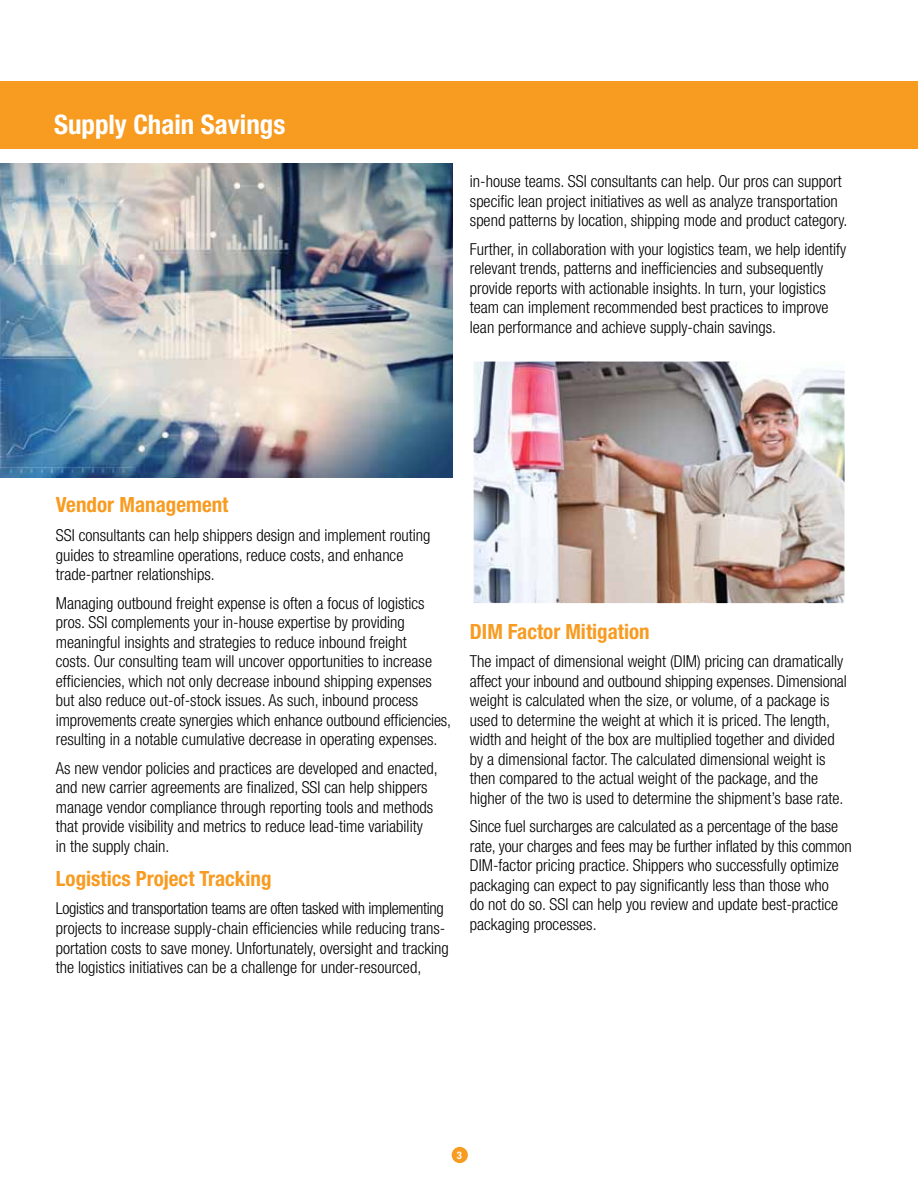
<style>
.page{position:relative;width:918px;height:1188px;background:#fff}
.page>*{position:absolute;margin:0;border:0;box-sizing:border-box;transform-origin:0 0}
.t1{font:700 condensed 27px "Helvetica Neue LT Std";color:#fff}
.t2{font:700 condensed 21px "Helvetica Neue LT Std";color:#f89b21}
.t3{font:300 condensed 16.5px/19.5px "Helvetica Neue LT Std";color:#000}
.t4{font:700 condensed 10.5px "Helvetica Neue LT Std";color:#fff}
</style>
<div class="page">
<div style="left:0;top:81px;width:918px;height:67px;background:#f89b21"></div>
<img style="left:0;top:163px;width:453px;height:314px">
<div style="left:452px;top:1147px;width:16px;height:16px;background:#f89b21;border-radius:50%"></div>
<img style="left:475px;top:363px;width:368px;height:239px">
<div style="left:468px;top:356px;width:382px;height:253px;border:6px solid #fff"></div>
<h1 class="t1" style="left:54px;top:108px;width:233px">Supply Chain Savings</h1>
<p class="t3" style="left:470px;top:172px;width:379px">in-house teams. SSI consultants can help. Our pros can support specific lean project initiatives as well as analyze transportation spend patterns by location, shipping mode and product category.</p>
<p class="t3" style="left:470px;top:239px;width:378px">Further, in collaboration with your logistics team, we help identify relevant trends, patterns and inefficiencies and subsequently provide reports with actionable insights. In turn, your logistics team can implement recommended best practices to improve lean performance and achieve supply-chain savings.</p>
<p class="t2" style="left:56px;top:492px;width:174px">Vendor Management</p>
<p class="t3" style="left:56px;top:525px;width:376px">SSI consultants can help shippers design and implement routing guides to streamline operations, reduce costs, and enhance trade-partner relationships.</p>
<p class="t3" style="left:56px;top:593px;width:397px">Managing outbound freight expense is often a focus of logistics pros. SSI complements your in-house expertise by providing meaningful insights and strategies to reduce inbound freight<br>costs. Our consulting team will uncover opportunities to increase efficiencies, which not only decrease inbound shipping expenses but also reduce out-of-stock issues. As such, inbound process improvements create synergies which enhance outbound efficiencies, resulting in a notable cumulative decrease in operating expenses.</p>
<p class="t3" style="left:56px;top:758px;width:383px">As new vendor policies and practices are developed and enacted, and new carrier agreements are finalized, SSI can help shippers manage vendor compliance through reporting tools and methods that provide visibility and metrics to reduce lead-time variability<br>in the supply chain.</p>
<p class="t2" style="left:56px;top:866px;width:217px">Logistics Project Tracking</p>
<p class="t3" style="left:56px;top:899px;width:395px">Logistics and transportation teams are often tasked with implementing projects to increase supply-chain efficiencies while reducing trans&shy;portation costs to save money. Unfortunately, oversight and tracking the logistics initiatives can be a challenge for under-resourced,</p>
<p class="t2" style="left:470px;top:619px;width:181px">DIM Factor Mitigation</p>
<p class="t3" style="left:470px;top:652px;width:378px">The impact of dimensional weight (DIM) pricing can dramatically affect your inbound and outbound shipping expenses. Dimensional weight is calculated when the size, or volume, of a package is used to determine the weight at which it is priced. The length, width and height of the box are multiplied together and divided by a dimensional factor. The calculated dimensional weight is then compared to the actual weight of the package, and the higher of the two is used to determine the shipment’s base rate.</p>
<p class="t3" style="left:470px;top:817px;width:383px">Since fuel surcharges are calculated as a percentage of the base rate, your charges and fees may be further inflated by this common DIM-factor pricing practice. Shippers who successfully optimize packaging can expect to pay significantly less than those who<br>do not do so. SSI can help you review and update best-practice packaging processes.</p>
<p class="t4" style="left:457px;top:1149px;width:7px">3</p>
</div>
